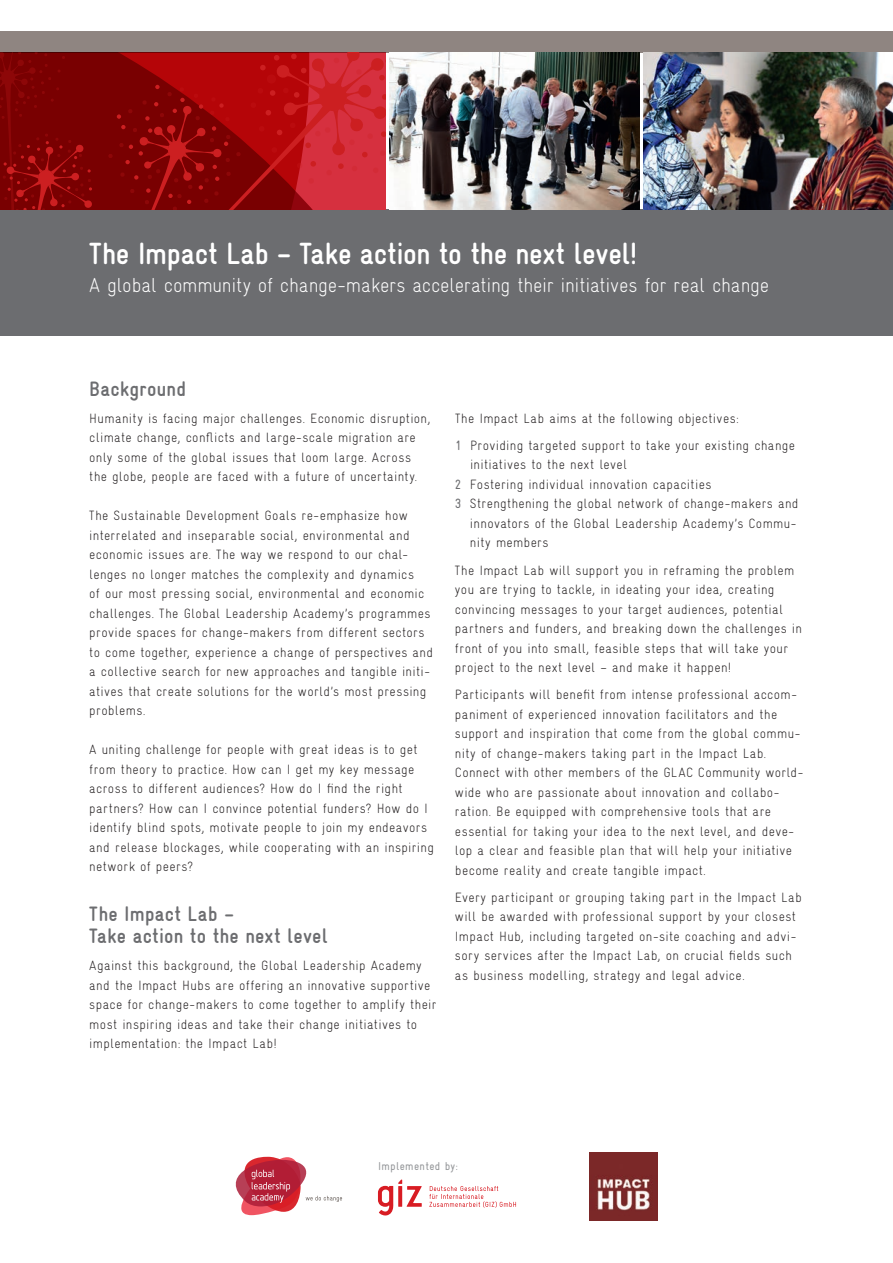
<style>
.page{position:relative;width:893px;height:1263px;background:#fff}
.page>*{position:absolute;margin:0;border:0;box-sizing:border-box;transform-origin:0 0}
.t1{font:700 30.75px "Gravur Condensed";letter-spacing:-.015em;color:#fff}
.t2{font:700 condensed 21px/22.5px "GIZ Gravur TT";letter-spacing:.01em;color:#6c6d70}
.t3{font:300 20.25px "Gravur Condensed";letter-spacing:-.01em;color:#fff}
.t4{font:300 13.5px/19.5px "Gravur Condensed";letter-spacing:.025em;color:#231f20}
.t5{font:11.4px "Gravur Condensed";letter-spacing:.03em;color:#939598}
.s1{font-weight:400;color:#6c6d70}
</style>
<div class="page">
<div style="left:0;top:31px;width:893px;height:22px;background:#8f8581"></div>
<div style="left:0;top:210px;width:893px;height:126px;background:#6c6d70"></div>
<svg style="left:236px;top:1157px;width:106px;height:58px"></svg>
<img style="left:589px;top:1152px;width:68px;height:68px">
<svg style="left:378px;top:1179px;width:44px;height:37px"></svg>
<svg style="left:429px;top:1186px;width:87px;height:22px"></svg>
<svg style="left:0;top:53px;width:386px;height:157px;background:#9d0c10"></svg>
<img style="left:643px;top:53px;width:250px;height:157px">
<img style="left:390px;top:53px;width:249px;height:157px">
<h1 class="t1" style="left:89px;top:236px;width:550px">The Impact Lab – Take action to the next level!</h1>
<h3 class="t3" style="left:89px;top:274px;width:681px">A global community of change-makers accelerating their initiatives for real change</h3>
<h2 class="t2" style="left:89px;top:377px;width:99px">Background</h2>
<p class="t4" style="left:89px;top:408px;width:343px">Humanity is facing major challenges. Economic disruption, climate change, conflicts and large-scale migration are only some of the global issues that loom large. Across the globe, people are faced with a future of uncertainty.</p>
<p class="t4" style="left:89px;top:506px;width:345px">The Sustainable Development Goals re-emphasize how interrelated and inseparable social, environmental and economic issues are. The way we respond to our chal&shy;lenges no longer matches the complexity and dynamics<br>of our most pressing social, environmental and economic challenges. The Global Leadership Academy’s programmes provide spaces for change-makers from different sectors to come together, experience a change of perspectives and a collective search for new approaches and tangible initi&shy;atives that create solutions for the world’s most pressing problems.</p>
<p class="t4" style="left:89px;top:740px;width:346px">A uniting challenge for people with great ideas is to get from theory to practice. How can I get my key message across to different audiences? How do I find the right partners? How can I convince potential funders? How do I identify blind spots, motivate people to join my endeavors and release blockages, while cooperating with an inspiring network of peers?</p>
<h2 class="t2" style="left:89px;top:902px;width:240px">The Impact Lab –<br>Take action to the next level</h2>
<p class="t4" style="left:89px;top:956px;width:349px">Against this background, the Global Leadership Academy and the Impact Hubs are offering an innovative supportive space for change-makers to come together to amplify their most inspiring ideas and take their change initiatives to implementation: the Impact Lab!</p>
<p class="t4" style="left:455px;top:405px;width:341px;line-height:27.2px">The Impact Lab aims at the following objectives:<br><span class="s1">1</span> Providing targeted support to take your existing change</p>
<p class="t4" style="left:470px;top:455px;width:159px">initiatives to the next level</p>
<p class="t4" style="left:455px;top:475px;width:258px"><span class="s1">2</span> Fostering individual innovation capacities</p>
<p class="t4" style="left:455px;top:494px;width:345px"><span class="s1">3</span> Strengthening the global network of change-makers and</p>
<p class="t4" style="left:470px;top:514px;width:328px">innovators of the Global Leadership Academy’s Commu-</p>
<p class="t4" style="left:470px;top:533px;width:80px">nity members</p>
<p class="t4" style="left:455px;top:560px;width:349px">The Impact Lab will support you in reframing the problem you are trying to tackle, in ideating your idea, creating convincing messages to your target audiences, potential partners and funders, and breaking down the challenges in front of you into small, feasible steps that will take your project to the next level – and make it happen!</p>
<p class="t4" style="left:455px;top:685px;width:350px">Participants will benefit from intense professional accom&shy;paniment of experienced innovation facilitators and the support and inspiration that come from the global commu&shy;nity of change-makers taking part in the Impact Lab.<br>Connect with other members of the GLAC Community world&shy;wide who are passionate about innovation and collabo&shy;ration. Be equipped with comprehensive tools that are essential for taking your idea to the next level, and deve&shy;lop a clear and feasible plan that will help your initiative become reality and create tangible impact.</p>
<p class="t4" style="left:455px;top:887px;width:348px">Every participant or grouping taking part in the Impact Lab will be awarded with professional support by your closest Impact Hub, including targeted on-site coaching and advi&shy;sory services after the Impact Lab, on crucial fields such as business modelling, strategy and legal advice.</p>
<p class="t5" style="left:378px;top:1160px;width:81px">Implemented by:</p>
</div>
